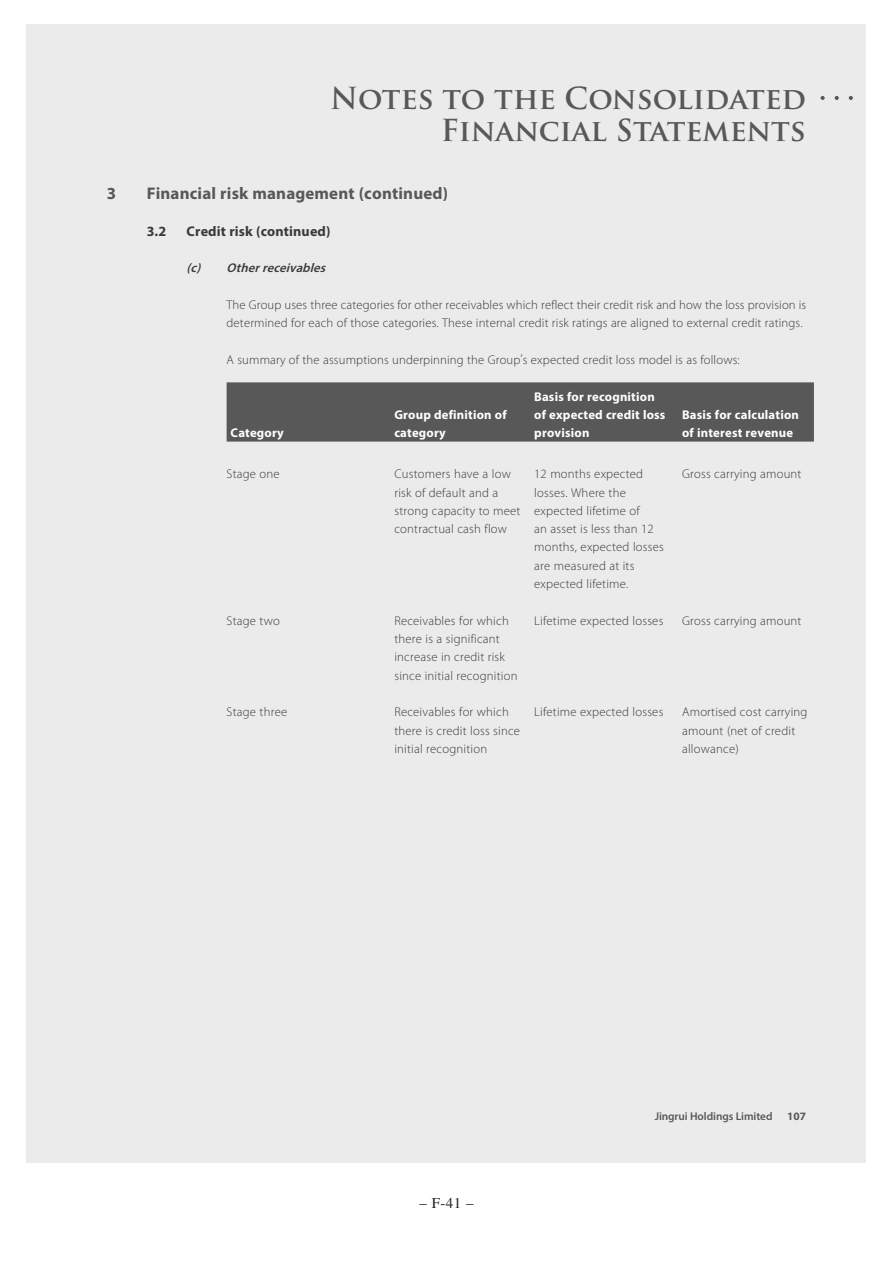
<style>
.page{position:relative;width:893px;height:1263px;background:#fff}
.page>*{position:absolute;margin:0;border:0;box-sizing:border-box;transform-origin:0 0}
.t1{font:700 29.55px/32.4px "Trajan Pro";color:#585858;text-align:right}
.t2{font:700 16.95px "Myriad Pro";letter-spacing:.01em;color:#585858}
.t3{font:15px "Times LT Std";color:#231f20}
.t4{font:700 14.1px "Myriad Pro";letter-spacing:.01em;color:#3b3a3b}
.t5{font:300 12.75px/18.3px "Myriad Pro";letter-spacing:.015em;color:#3b3a3b}
.t6{font:700 12.75px/18.3px "Myriad Pro";letter-spacing:.015em;color:#fff}
.t7{font:italic 600 12.75px "Myriad Pro";color:#3b3a3b}
.t8{font:600 11.25px "Myriad Pro";letter-spacing:-.005em;color:#585858}
.t9{font:700 11.25px "Myriad Pro";color:#585858}
</style>
<div class="page">
<div style="left:27px;top:24px;width:839px;height:1139px;background:#ebebeb"></div>
<svg style="left:821px;top:96px;width:4px;height:4px"></svg>
<svg style="left:835px;top:96px;width:4px;height:4px"></svg>
<svg style="left:849px;top:96px;width:4px;height:4px"></svg>
<div style="left:227px;top:382px;width:587px;height:60px;background:#585858"></div>
<h1 class="t1" style="left:330px;top:82px;width:477px">Notes to the Consolidated<br>Financial Statements</h1>
<h2 class="t2" style="left:107px;top:182px;width:11px">3</h2>
<h2 class="t2" style="left:147px;top:182px;width:303px">Financial risk management (continued)</h2>
<p class="t4" style="left:147px;top:222px;width:21px">3.2</p>
<p class="t4" style="left:187px;top:222px;width:145px">Credit risk (continued)</p>
<p class="t7" style="left:187px;top:260px;width:144px">(c) Otherreceivables</p>
<p class="t5" style="left:227px;top:296px;width:581px">The Group uses three categories for other receivables which reflect their credit risk and how the loss provision is determined for each of those categories. These internal credit risk ratings are aligned to external credit ratings.</p>
<p class="t5" style="left:227px;top:351px;width:515px">A summary of the assumptions underpinning the Group’s expected credit loss model is as follows:</p>
<p class="t6" style="left:231px;top:423px;width:55px">Category</p>
<p class="t6" style="left:394px;top:405px;width:114px">Group definition of category</p>
<p class="t6" style="left:534px;top:387px;width:133px">Basis for recognition of expected credit loss provision</p>
<p class="t6" style="left:682px;top:405px;width:118px">Basis for calculation of interest revenue</p>
<p class="t5" style="left:227px;top:465px;width:55px">Stage one</p>
<p class="t5" style="left:394px;top:465px;width:128px">Customers have a low risk of default and a strong capacity to meet contractual cash flow</p>
<p class="t5" style="left:534px;top:465px;width:131px">12 months expected losses. Where the expected lifetime of<br>an asset is less than 12 months, expected losses are measured at its expected lifetime.</p>
<p class="t5" style="left:682px;top:465px;width:121px">Gross carrying amount</p>
<p class="t5" style="left:227px;top:612px;width:55px">Stage two</p>
<p class="t5" style="left:394px;top:612px;width:125px">Receivables for which there is a significant increase in credit risk since initial recognition</p>
<p class="t5" style="left:534px;top:612px;width:131px">Lifetime expected losses</p>
<p class="t5" style="left:682px;top:612px;width:121px">Gross carrying amount</p>
<p class="t5" style="left:227px;top:703px;width:62px">Stage three</p>
<p class="t5" style="left:394px;top:703px;width:127px">Receivables for which there is credit loss since initial recognition</p>
<p class="t5" style="left:534px;top:703px;width:131px">Lifetime expected losses</p>
<p class="t5" style="left:682px;top:703px;width:127px">Amortised cost carrying amount (net of credit allowance)</p>
<p class="t3" style="left:419px;top:1194px;width:56px">– F-41 –</p>
<p class="t8" style="left:655px;top:1109px;width:119px">Jingrui Holdings Limited</p>
<p class="t9" style="left:787px;top:1109px;width:20px">107</p>
</div>
